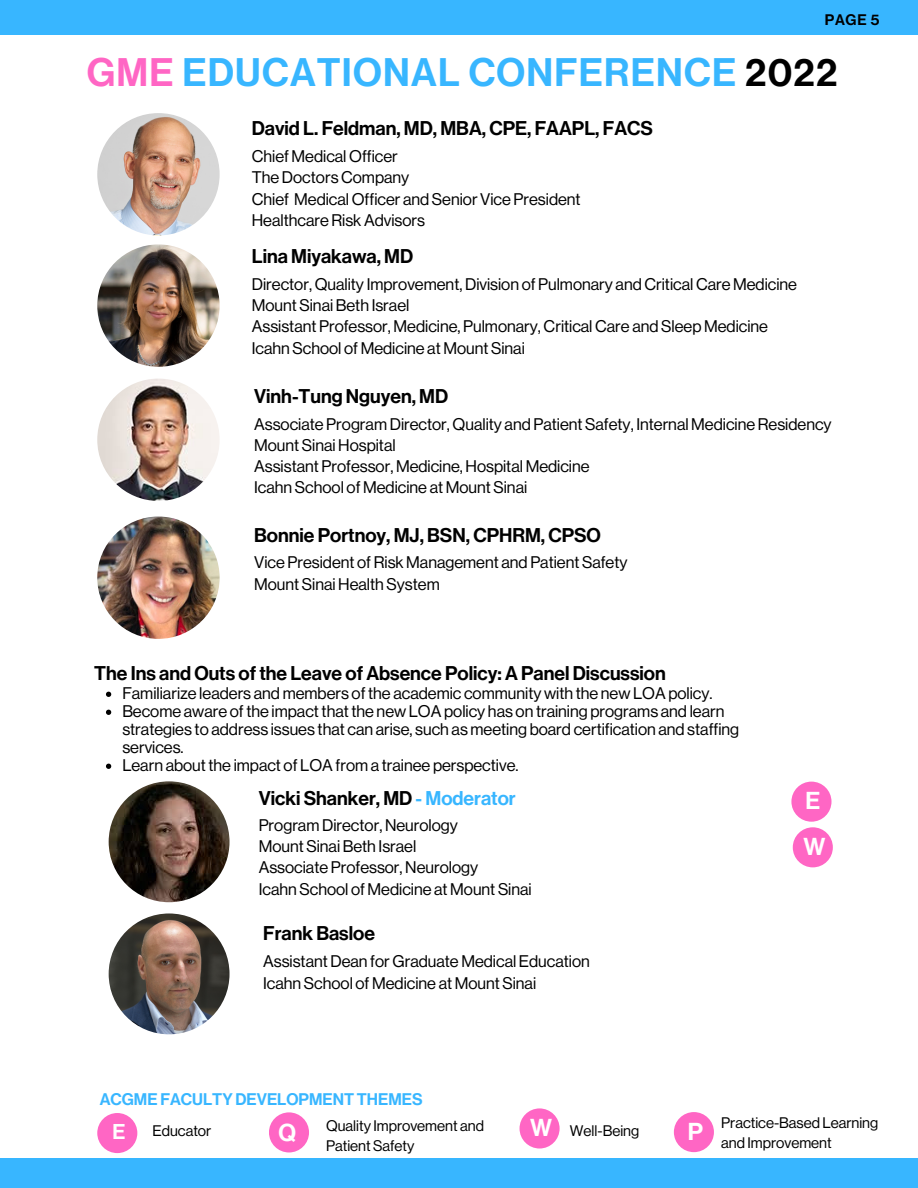
<style>
.page{position:relative;width:918px;height:1188px;background:#fff}
.page>*{position:absolute;margin:0;border:0;box-sizing:border-box;transform-origin:0 0}
.t1{font:39px "N Haas Grotesk DS Std 65 Md";letter-spacing:.03em;color:#38b6ff}
.t2{font:24px "N Haas Grotesk DS Std 65 Md";color:#fff}
.t3{font:21px "N Haas Grotesk DS Std 65 Md";color:#fff}
.t4{font:19.5px "N Haas Grotesk DS Std 65 Md";color:#000}
.t5{font:16.5px/21.1px "N Haas Grotesk DS Std 55 Rg";color:#000}
.t6{font:16.5px "N Haas Grotesk DS Std 65 Md";color:#38b6ff}
.t7{font:15px/20.2px "N Haas Grotesk DS Std 55 Rg";color:#000}
.t8{font:15px "N Haas Grotesk DS Std 65 Md";color:#000}
.s1{color:#ff66c4}
.s2{color:#000}
.s3{color:#38b6ff}
</style>
<div class="page">
<img style="left:97px;top:113px;width:123px;height:122px;border-radius:50%">
<div style="left:0;top:1158px;width:918px;height:30px;background:#38b6ff"></div>
<div style="left:0;top:0;width:918px;height:35px;background:#38b6ff"></div>
<img style="left:109px;top:781px;width:121px;height:121px;border-radius:50%">
<div style="left:97px;top:1113px;width:40px;height:40px;background:#ff66c4;border-radius:50%"></div>
<div style="left:269px;top:1112px;width:40px;height:40px;background:#ff66c4;border-radius:50%"></div>
<div style="left:520px;top:1108px;width:40px;height:41px;background:#ff66c4;border-radius:50%"></div>
<div style="left:674px;top:1112px;width:40px;height:40px;background:#ff66c4;border-radius:50%"></div>
<div style="left:791px;top:782px;width:41px;height:40px;background:#ff66c4;border-radius:50%"></div>
<img style="left:97px;top:244px;width:123px;height:123px;border-radius:50%">
<img style="left:97px;top:379px;width:123px;height:122px;border-radius:50%">
<img style="left:97px;top:517px;width:123px;height:122px;border-radius:50%">
<img style="left:109px;top:913px;width:121px;height:121px;border-radius:50%">
<svg style="left:106px;top:692px;width:5px;height:5px"></svg>
<svg style="left:106px;top:710px;width:5px;height:5px"></svg>
<svg style="left:106px;top:764px;width:5px;height:5px"></svg>
<div style="left:793px;top:827px;width:40px;height:40px;background:#ff66c4;border-radius:50%"></div>
<p class="t8" style="left:825px;top:11px;width:56px">PAGE 5</p>
<h1 class="t1" style="left:87px;top:50px;width:752px"><span class="s1">GME</span> EDUCATIONAL CONFERENCE <span class="s2">2022</span></h1>
<p class="t4" style="left:252px;top:117px;width:403px">David L. Feldman, MD, MBA, CPE, FAAPL, FACS</p>
<p class="t5" style="left:252px;top:146px;width:330px">Chief Medical Officer<br>The Doctors Company<br>Chief Medical Officer and Senior Vice President<br>Healthcare Risk Advisors</p>
<p class="t4" style="left:252px;top:245px;width:163px">Lina Miyakawa, MD</p>
<p class="t5" style="left:252px;top:274px;width:547px">Director, Quality Improvement, Division of Pulmonary and Critical Care Medicine Mount Sinai Beth Israel<br>Assistant Professor, Medicine, Pulmonary, Critical Care and Sleep Medicine Icahn School of Medicine at Mount Sinai</p>
<p class="t4" style="left:254px;top:385px;width:196px">Vinh-Tung Nguyen, MD</p>
<p class="t5" style="left:254px;top:413px;width:579px">Associate Program Director, Quality and Patient Safety, Internal Medicine Residency Mount Sinai Hospital<br>Assistant Professor, Medicine, Hospital Medicine<br>Icahn School of Medicine at Mount Sinai</p>
<p class="t4" style="left:254px;top:523px;width:348px">Bonnie Portnoy, MJ, BSN, CPHRM, CPSO</p>
<p class="t5" style="left:254px;top:552px;width:375px">Vice President of Risk Management and Patient Safety<br>Mount Sinai Health System</p>
<p class="t4" style="left:94px;top:662px;width:573px">The Ins and Outs of the Leave of Absence Policy: A Panel Discussion</p>
<p class="t5" style="left:122px;top:684px;width:618px;line-height:18px">Familiarize leaders and members of the academic community with the new LOA policy.<br>Become aware of the impact that the new LOA policy has on training programs and learn strategies to address issues that can arise, such as meeting board certification and staffing services.<br>Learn about the impact of LOA from a trainee perspective.</p>
<p class="t4" style="left:259px;top:787px;width:259px">Vicki Shanker, MD <span class="s3">- Moderator</span></p>
<p class="t5" style="left:259px;top:815px;width:275px">Program Director, Neurology<br>Mount Sinai Beth Israel<br>Associate Professor, Neurology<br>Icahn School of Medicine at Mount Sinai</p>
<p class="t4" style="left:263px;top:922px;width:113px">Frank Basloe</p>
<p class="t5" style="left:263px;top:951px;width:328px">Assistant Dean for Graduate Medical Education<br>Icahn School of Medicine at Mount Sinai</p>
<h2 class="t2" style="left:806px;top:787px;width:16px">E</h2>
<h2 class="t2" style="left:803px;top:833px;width:23px">W</h2>
<p class="t6" style="left:100px;top:1089px;width:324px">ACGME FACULTY DEVELOPMENT THEMES</p>
<p class="t3" style="left:112px;top:1119px;width:14px">E</p>
<p class="t7" style="left:153px;top:1121px;width:60px">Educator</p>
<p class="t7" style="left:326px;top:1116px;width:159px">Quality Improvement and<br>Patient Safety</p>
<h2 class="t2" style="left:279px;top:1119px;width:19px">Q</h2>
<h2 class="t2" style="left:530px;top:1114px;width:23px">W</h2>
<p class="t7" style="left:721px;top:1113px;width:159px">Practice-Based Learning and Improvement</p>
<h2 class="t2" style="left:688px;top:1117px;width:17px">P</h2>
<p class="t7" style="left:570px;top:1121px;width:71px">Well-Being</p>
</div>
